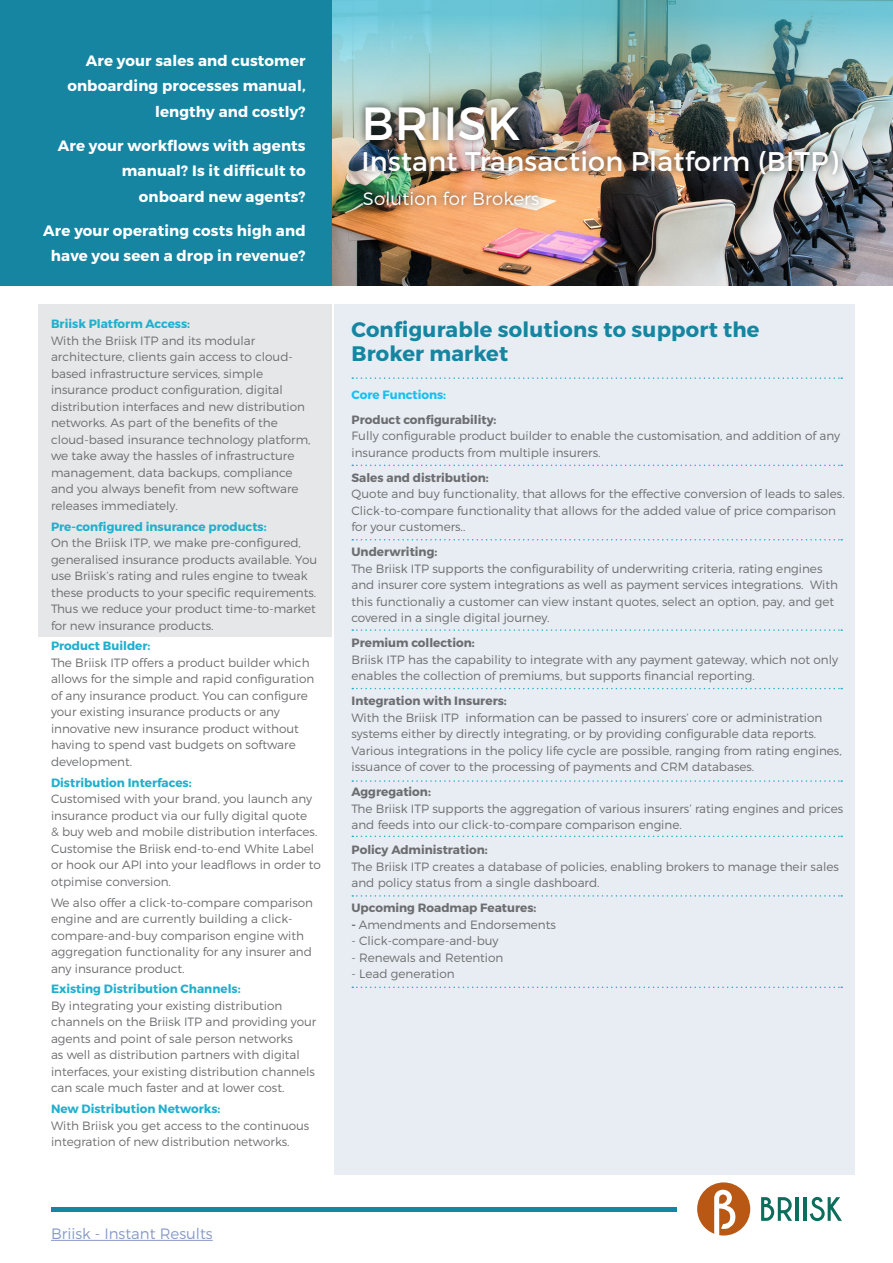
<style>
.page{position:relative;width:893px;height:1263px;background:#fff}
.page>*{position:absolute;margin:0;border:0;box-sizing:border-box;transform-origin:0 0}
.t1{font:46.5px "Montserrat";letter-spacing:.01em;color:#fff}
.t2{font:27px "Montserrat";letter-spacing:.01em;color:#fff}
.HEADINGS_BLUE{font:700 21px "Montserrat";letter-spacing:.01em;color:#1585a2}
.t3{font:300 18px "Montserrat";letter-spacing:.01em;color:#fff}
.HEADINGS_BLUE-2{font:700 15px/25.5px "Montserrat";letter-spacing:.01em;color:#fff;text-align:right}
.t4{font:300 15px "Montserrat";color:#879bc7}
.Paragraph_Style_7{font:300 12px/16.5px "Montserrat";color:#6c6d70}
.Paragraph_Style_8{font:300 12px/16.5px "Montserrat";color:#6c6d70}
.Paragraph_Style_8-2{font:700 12px "Montserrat";color:#6c6d70}
.Paragraph_Style_8-3{font:700 12px "Montserrat";color:#15c0f2}
.s1{font-weight:700;color:#21afce}
.s2{font-weight:700}
</style>
<div class="page">
<div style="left:38px;top:304px;width:294px;height:333px;background:#e6e7e9"></div>
<div style="left:334px;top:304px;width:521px;height:871px;background:#e7edf2"></div>
<img style="left:332px;top:212px;width:561px;height:74px">
<img style="left:332px;top:0;width:561px;height:212px">
<svg style="left:352px;top:986px;width:490px;height:2px"></svg>
<svg style="left:352px;top:895px;width:490px;height:2px"></svg>
<svg style="left:352px;top:836px;width:490px;height:1px"></svg>
<svg style="left:352px;top:780px;width:490px;height:2px"></svg>
<svg style="left:352px;top:688px;width:490px;height:1px"></svg>
<svg style="left:352px;top:629px;width:490px;height:2px"></svg>
<svg style="left:352px;top:539px;width:490px;height:1px"></svg>
<svg style="left:352px;top:465px;width:490px;height:1px"></svg>
<svg style="left:352px;top:377px;width:490px;height:2px"></svg>
<hr style="left:51px;top:1208px;width:625px;height:4px;background:#1585a2">
<hr style="left:51px;top:1240px;width:162px;height:1px;background:#879bc7">
<div style="left:355px;top:99px;width:491px;height:83px;background:#231f20;opacity:.75"></div>
<svg style="left:697px;top:1182px;width:53px;height:53px"></svg>
<svg style="left:761px;top:1197px;width:31px;height:24px"></svg>
<hr style="left:795px;top:1197px;width:3px;height:24px;background:#0d6d5c">
<hr style="left:803px;top:1197px;width:4px;height:24px;background:#0d6d5c">
<svg style="left:810px;top:1197px;width:32px;height:24px"></svg>
<div style="left:0;top:0;width:332px;height:286px;background:#1585a2"></div>
<div style="left:357px;top:184px;width:189px;height:29px;background:#231f20;opacity:.75"></div>
<p class="HEADINGS_BLUE-2" style="left:67px;top:48px;width:240px">Are your sales and customer onboarding processes manual, lengthy and costly?</p>
<p class="HEADINGS_BLUE-2" style="left:58px;top:133px;width:249px">Are your workflows with agents manual? Is it difficult to onboard new agents?</p>
<p class="HEADINGS_BLUE-2" style="left:43px;top:218px;width:264px;text-align:center">Are your operating costs high and have you seen a drop in revenue?</p>
<p class="Paragraph_Style_7" style="left:51px;top:316px;width:261px"><span class="s1">Briisk Platform Access:<br></span>With the Briisk ITP and its modular architecture, clients gain access to cloud&shy;based infrastructure services, simple insurance product configuration, digital distribution interfaces and new distribution networks. As part of the benefits of the cloud-based insurance technology platform, we take away the hassles of infrastructure management, data backups, compliance and you always benefit from new software releases immediately.</p>
<p class="Paragraph_Style_7" style="left:51px;top:518px;width:268px"><span class="s1">Pre-configured insurance products:<br></span>On the Briisk ITP, we make pre-configured, generalised insurance products available. You use Briisk’s rating and rules engine to tweak these products to your specific requirements.<br>Thus we reduce your product time-to-market for new insurance products.</p>
<p class="Paragraph_Style_7" style="left:51px;top:638px;width:265px"><span class="s1">Product Builder:<br></span>The Briisk ITP offers a product builder which allows for the simple and rapid configuration of any insurance product. You can configure your existing insurance products or any innovative new insurance product without having to spend vast budgets on software development.</p>
<p class="Paragraph_Style_7" style="left:51px;top:774px;width:271px"><span class="s1">Distribution Interfaces:<br></span>Customised with your brand, you launch any insurance product via our fully digital quote<br>&amp; buy web and mobile distribution interfaces.<br>Customise the Briisk end-to-end White Label or hook our API into your leadflows in order to otpimise conversion.</p>
<p class="Paragraph_Style_7" style="left:51px;top:894px;width:264px">We also offer a click-to-compare comparison engine and are currently building a click&shy;compare-and-buy comparison engine with aggregation functionality for any insurer and any insurance product.</p>
<p class="Paragraph_Style_7" style="left:51px;top:980px;width:267px"><span class="s1">Existing Distribution Channels:<br></span>By integrating your existing distribution channels on the Briisk ITP and providing your agents and point of sale person networks<br>as well as distribution partners with digital interfaces, your existing distribution channels can scale much faster and at lower cost.</p>
<p class="Paragraph_Style_7" style="left:51px;top:1100px;width:260px"><span class="s1">New Distribution Networks:<br></span>With Briisk you get access to the continuous integration of new distribution networks.</p>
<p class="t1" style="left:361px;top:95px;width:161px">BRIISK</p>
<p class="t2" style="left:361px;top:145px;width:478px">Instant Transaction Platform (BITP)</p>
<p class="t3" style="left:363px;top:187px;width:178px">Solution for Brokers</p>
<p class="HEADINGS_BLUE" style="left:351px;top:317px;width:409px">Configurable solutions to support the</p>
<p class="HEADINGS_BLUE" style="left:351px;top:341px;width:158px">Broker market</p>
<p class="Paragraph_Style_8-3" style="left:351px;top:387px;width:96px">Core Functions:</p>
<p class="Paragraph_Style_8" style="left:351px;top:411px;width:490px"><span class="s2">Product configurability:<br></span>Fully configurable product builder to enable the customisation, and addition of any insurance products from multiple insurers.</p>
<p class="Paragraph_Style_8" style="left:351px;top:469px;width:495px"><span class="s2">Sales and distribution:<br></span>Quote and buy functionality, that allows for the effective conversion of leads to sales.<br>Click-to-compare functionality that allows for the added value of price comparison for your customers..</p>
<p class="Paragraph_Style_8" style="left:351px;top:543px;width:488px"><span class="s2">Underwriting:<br></span>The Briisk ITP supports the configurability of underwriting criteria, rating engines and insurer core system integrations as well as payment services integrations. With this functionaliy a customer can view instant quotes, select an option, pay, and get covered in a single digital journey.</p>
<p class="Paragraph_Style_8" style="left:351px;top:634px;width:488px"><span class="s2">Premium collection:<br></span>Briisk ITP has the capability to integrate with any payment gateway, which not only enables the collection of premiums, but supports financial reporting.</p>
<p class="Paragraph_Style_8" style="left:351px;top:692px;width:492px"><span class="s2">Integration with Insurers:<br></span>With the Briisk ITP information can be passed to insurers’ core or administration systems either by directly integrating, or by providing configurable data reports.<br>Various integrations in the policy life cycle are possible, ranging from rating engines, issuance of cover to the processing of payments and CRM databases.</p>
<p class="Paragraph_Style_8" style="left:351px;top:783px;width:493px"><span class="s2">Aggregation:<br></span>The Briisk ITP supports the aggregation of various insurers’ rating engines and prices and feeds into our click-to-compare comparison engine.</p>
<p class="Paragraph_Style_8" style="left:351px;top:841px;width:489px"><span class="s2">Policy Administration:<br></span>The Briisk ITP creates a database of policies, enabling brokers to manage their sales and policy status from a single dashboard.</p>
<p class="Paragraph_Style_8-2" style="left:351px;top:900px;width:186px">Upcoming Roadmap Features:</p>
<p class="Paragraph_Style_8" style="left:351px;top:916px;width:206px"><span class="s2">-</span> Amendments and Endorsements</p>
<p class="Paragraph_Style_8" style="left:351px;top:932px;width:149px">- Click-compare-and-buy</p>
<p class="Paragraph_Style_8" style="left:351px;top:949px;width:153px">- Renewals and Retention</p>
<p class="Paragraph_Style_8" style="left:351px;top:965px;width:105px">- Lead generation</p>
<p class="t4" style="left:51px;top:1225px;width:163px">Briisk - Instant Results</p>
</div>
